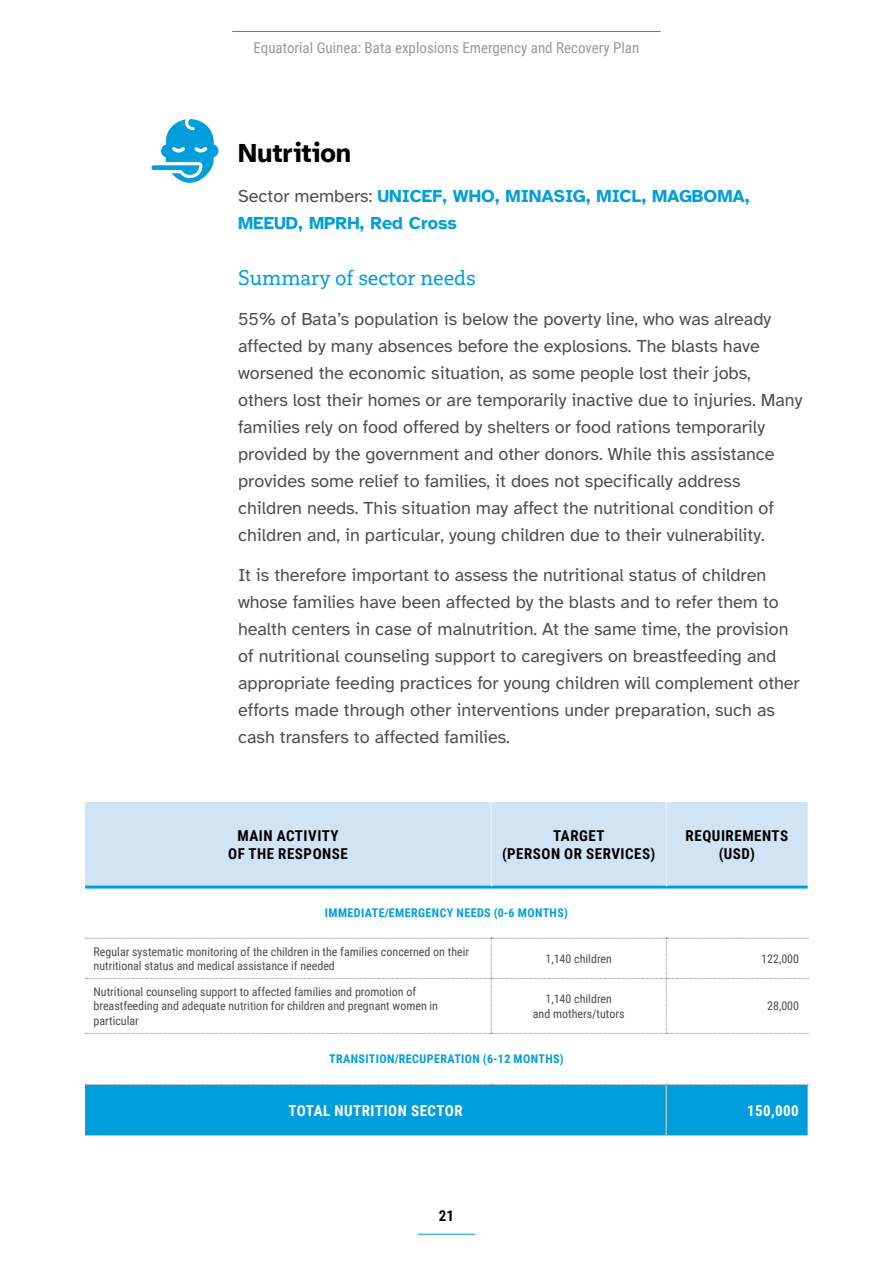
<style>
.page{position:relative;width:893px;height:1263px;background:#fff}
.page>*{position:absolute;margin:0;border:0;box-sizing:border-box;transform-origin:0 0}
.Body_h2{font:700 27px "Atkinson Hyperlegible";color:#000}
.Body_h3{font:21px "Multiple Slab Pro";color:#009edb}
.Body_text{font:18px/27px "Atkinson Hyperlegible";color:#4d4d4d}
.Body_text-2{font:700 18px/27px "Atkinson Hyperlegible";color:#009edb}
.Table_header{font:700 15px/18px "Roboto Condensed";letter-spacing:.035em;color:#000;text-align:center}
.t1{font:15px "Roboto Condensed";color:#999}
.Table_header-2{font:700 15px "Roboto Condensed";letter-spacing:.035em;color:#fff}
.Table_text{font:12px/14.4px "Roboto Condensed";color:#4d4d4d}
.Table_subheader{font:700 12px "Roboto Condensed";letter-spacing:.035em;color:#009edb}
.Table_figures_center{font:12px/14.4px "Roboto Condensed";color:#4d4d4d;text-align:center}
.Table_figures{font:12px "Roboto Condensed";color:#4d4d4d}
.s1{font-weight:400;color:#4d4d4d}
</style>
<div class="page">
<hr style="left:232px;top:31px;width:429px;height:1px;background:#009edb">
<hr style="left:418px;top:1234px;width:57px;height:1px;background:#009edb">
<svg style="left:151px;top:119px;width:67px;height:64px"></svg>
<div style="left:85px;top:802px;width:723px;height:83px;background:#d1e4f6"></div>
<svg style="left:85px;top:938px;width:723px;height:96px"></svg>
<div style="left:85px;top:1084px;width:723px;height:52px;background:#009edb"></div>
<hr style="left:85px;top:885px;width:406px;height:3px;background:#009edb">
<hr style="left:491px;top:885px;width:175px;height:3px;background:#009edb">
<hr style="left:666px;top:885px;width:142px;height:3px;background:#009edb">
<svg style="left:491px;top:802px;width:1px;height:84px"></svg>
<svg style="left:666px;top:802px;width:1px;height:84px"></svg>
<p class="t1" style="left:254px;top:37px;width:387px">Equatorial Guinea: Bata explosions Emergency and Recovery Plan</p>
<p class="Body_h2" style="left:238px;top:137px;width:115px">Nutrition</p>
<p class="Body_text-2" style="left:238px;top:182px;width:513px"><span class="s1">Sector members:</span> UNICEF, WHO, MINASIG, MICL, MAGBOMA,<br>MEEUD, MPRH, Red Cross</p>
<p class="Body_h3" style="left:238px;top:265px;width:239px">Summary of sector needs</p>
<p class="Body_text" style="left:238px;top:306px;width:566px">55% of Bata’s population is below the poverty line, who was already affected by many absences before the explosions. The blasts have worsened the economic situation, as some people lost their jobs, others lost their homes or are temporarily inactive due to injuries. Many families rely on food offered by shelters or food rations temporarily provided by the government and other donors. While this assistance provides some relief to families, it does not specifically address children needs. This situation may affect the nutritional condition of children and, in particular, young children due to their vulnerability.</p>
<p class="Body_text" style="left:238px;top:562px;width:563px">It is therefore important to assess the nutritional status of children whose families have been affected by the blasts and to refer them to health centers in case of malnutrition. At the same time, the provision of nutritional counseling support to caregivers on breastfeeding and appropriate feeding practices for young children will complement other efforts made through other interventions under preparation, such as cash transfers to affected families.</p>
<p class="Table_header" style="left:228px;top:826px;width:121px">MAIN ACTIVITY<br>OF THE RESPONSE</p>
<p class="Table_header" style="left:502px;top:826px;width:155px">TARGET<br>(PERSON OR SERVICES)</p>
<p class="Table_header" style="left:686px;top:826px;width:104px">REQUIREMENTS (USD)</p>
<p class="Table_subheader" style="left:325px;top:904px;width:245px">IMMEDIATE/EMERGENCY NEEDS (0-6 MONTHS)</p>
<p class="Table_text" style="left:94px;top:944px;width:377px">Regular systematic monitoring of the children in the families concerned on their nutritional status and medical assistance if needed</p>
<p class="Table_figures_center" style="left:545px;top:951px;width:68px">1,140 children</p>
<p class="Table_figures" style="left:761px;top:950px;width:39px">122,000</p>
<p class="Table_text" style="left:94px;top:984px;width:346px">Nutritional counseling support to affected families and promotion of breastfeeding and adequate nutrition for children and pregnant women in particular</p>
<p class="Table_figures_center" style="left:533px;top:991px;width:93px">1,140 children<br>and mothers/tutors</p>
<p class="Table_figures" style="left:767px;top:998px;width:33px">28,000</p>
<p class="Table_subheader" style="left:329px;top:1051px;width:236px">TRANSITION/RECUPERATION (6-12 MONTHS)</p>
<p class="Table_header-2" style="left:288px;top:1100px;width:176px">TOTAL NUTRITION SECTOR</p>
<p class="Table_header-2" style="left:747px;top:1100px;width:53px">150,000</p>
<p class="Table_header" style="left:439px;top:1206px;width:17px">21</p>
</div>
